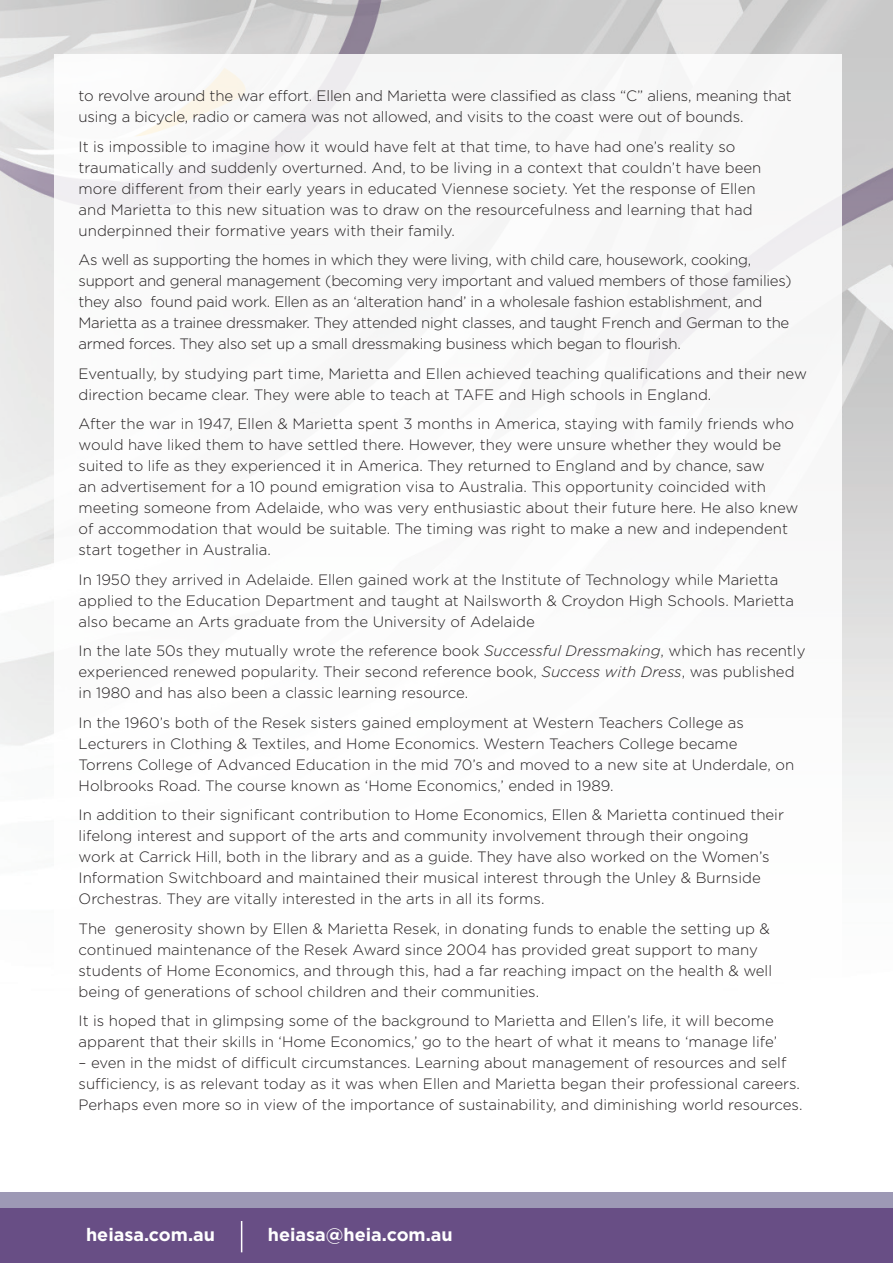
<style>
.page{position:relative;width:893px;height:1263px;background:#fff}
.page>*{position:absolute;margin:0;border:0;box-sizing:border-box;transform-origin:0 0}
.t1{font:700 18px "Gotham";color:#fff}
.t2{font:300 15px/21px "Gotham";color:#231f20}
.t3{font:300 15px/21px "Gotham";letter-spacing:-.02em;color:#231f20}
.s1{font-style:italic}
</style>
<div class="page">
<img style="left:0;top:0;width:893px;height:810px">
<div style="left:54px;top:54px;width:788px;height:1103px;background:#fff"></div>
<div style="left:0;top:1208px;width:893px;height:55px;background:#684e85"></div>
<div style="left:0;top:1192px;width:893px;height:16px;background:#9d99b5"></div>
<hr style="left:241px;top:1221px;width:1px;height:31px;background:#fff">
<p class="t2" style="left:79px;top:85px;width:715px">to revolve around the war effort. Ellen and Marietta were classified as class “C” aliens, meaning that using a bicycle, radio or camera was not allowed, and visits to the coast were out of bounds.</p>
<p class="t2" style="left:79px;top:136px;width:684px">It is impossible to imagine how it would have felt at that time, to have had one’s reality so traumatically and suddenly overturned. And, to be living in a context that couldn’t have been more different from their early years in educated Viennese society. Yet the response of Ellen and Marietta to this new situation was to draw on the resourcefulness and learning that had underpinned their formative years with their family.</p>
<p class="t3" style="left:79px;top:249px;width:714px">As well as supporting the homes in which they were living, with child care, housework, cooking, support and general management (becoming very important and valued members of those families) they also found paid work. Ellen as an ‘alteration hand’ in a wholesale fashion establishment, and Marietta as a trainee dressmaker. They attended night classes, and taught French and German to the armed forces. They also set up a small dressmaking business which began to flourish.</p>
<p class="t2" style="left:79px;top:363px;width:730px">Eventually, by studying part time, Marietta and Ellen achieved teaching qualifications and their new direction became clear. They were able to teach at TAFE and High schools in England.</p>
<p class="t2" style="left:79px;top:413px;width:721px">After the war in 1947, Ellen &amp; Marietta spent 3 months in America, staying with family friends who would have liked them to have settled there. However, they were unsure whether they would be suited to life as they experienced it in America. They returned to England and by chance, saw<br>an advertisement for a 10 pound emigration visa to Australia. This opportunity coincided with meeting someone from Adelaide, who was very enthusiastic about their future here. He also knew of accommodation that would be suitable. The timing was right to make a new and independent start together in Australia.</p>
<p class="t2" style="left:79px;top:569px;width:717px">In 1950 they arrived in Adelaide. Ellen gained work at the Institute of Technology while Marietta applied to the Education Department and taught at Nailsworth &amp; Croydon High Schools. Marietta also became an Arts graduate from the University of Adelaide</p>
<p class="t2" style="left:79px;top:640px;width:728px">In the late 50s they mutually wrote the reference book <span class="s1">Successful Dressmaking</span>, which has recently experienced renewed popularity. Their second reference book, <span class="s1">Success with Dress</span>, was published in 1980 and has also been a classic learning resource.</p>
<p class="t2" style="left:79px;top:712px;width:717px">In the 1960’s both of the Resek sisters gained employment at Western Teachers College as Lecturers in Clothing &amp; Textiles, and Home Economics. Western Teachers College became Torrens College of Advanced Education in the mid 70’s and moved to a new site at Underdale, on Holbrooks Road. The course known as ‘Home Economics,’ ended in 1989.</p>
<p class="t2" style="left:79px;top:804px;width:707px">In addition to their significant contribution to Home Economics, Ellen &amp; Marietta continued their lifelong interest and support of the arts and community involvement through their ongoing work at Carrick Hill, both in the library and as a guide. They have also worked on the Women’s Information Switchboard and maintained their musical interest through the Unley &amp; Burnside Orchestras. They are vitally interested in the arts in all its forms.</p>
<p class="t2" style="left:79px;top:918px;width:695px">The generosity shown by Ellen &amp; Marietta Resek, in donating funds to enable the setting up &amp; continued maintenance of the Resek Award since 2004 has provided great support to many students of Home Economics, and through this, had a far reaching impact on the health &amp; well being of generations of school children and their communities.</p>
<p class="t2" style="left:79px;top:1010px;width:700px">It is hoped that in glimpsing some of the background to Marietta and Ellen’s life, it will become apparent that their skills in ‘Home Economics,’ go to the heart of what it means to ‘manage life’</p>
<p class="t2" style="left:79px;top:1052px;width:725px">– even in the midst of difficult circumstances. Learning about management of resources and self sufficiency, is as relevant today as it was when Ellen and Marietta began their professional careers.<br>Perhaps even more so in view of the importance of sustainability, and diminishing world resources.</p>
<p class="t1" style="left:86px;top:1223px;width:130px">heiasa.com.au</p>
<p class="t1" style="left:268px;top:1223px;width:186px">heiasa@heia.com.au</p>
</div>
